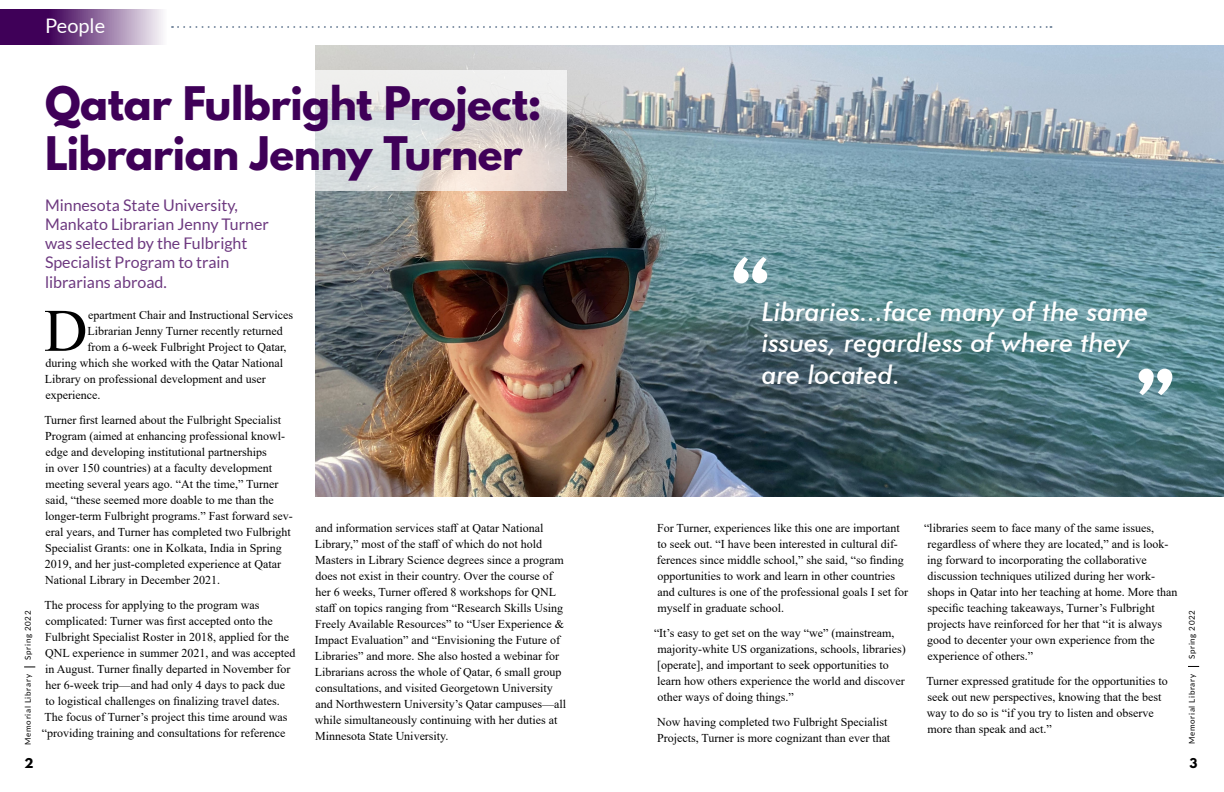
<style>
.page{position:relative;width:1224px;height:792px;background:#fff}
.page>*{position:absolute;margin:0;border:0;box-sizing:border-box;transform-origin:0 0}
.t1{font:700 73px "League Spartan";color:#fff}
.t2{font:60.3px "Times New Roman";color:#000}
.t3{font:700 41px/49.2px "League Spartan";letter-spacing:-.01em;color:#3f0058}
.t4{font:italic 500 26px/31.2px "Futura BT";color:#fff}
.t5{font:20px "Lato";color:#fff}
.t6{font:16px/19.2px "Lato";color:#6d3980}
.t7{font:12px/16px "Times New Roman";color:#000}
.t8{font:700 12px "League Spartan";color:#000}
.t9{font:8px "Lato";letter-spacing:.08em;color:#000}
</style>
<div class="page">
<img style="left:315px;top:45px;width:909px;height:452px">
<svg style="left:315px;top:70px;width:252px;height:121px;background:#e1e0dd"></svg>
<svg style="left:0;top:9px;width:163px;height:36px;background:#7f558f"></svg>
<svg style="left:172px;top:26px;width:879px;height:2px"></svg>
<h3 class="t5" style="left:45px;top:15px;width:62px">People</h3>
<p class="t9" style="left:24px;top:660px;width:50px;rotate:-90deg">Spring 2022</p>
<p class="t9" style="left:24px;top:745px;width:72px;rotate:-90deg">Memorial Library</p>
<p class="t8" style="left:24px;top:754px;width:11px">2</p>
<h3 class="t3" style="left:45px;top:79px;width:498px">Qatar Fulbright Project:<br>Librarian Jenny Turner</h3>
<h3 class="t6" style="left:45px;top:195px;width:225px">Minnesota State University,<br>Mankato Librarian Jenny Turner was selected by the Fulbright<br>Specialist Program to train librarians abroad.</h3>
<h2 class="t2" style="left:44px;top:288px;width:45px">D</h2>
<p class="t7" style="left:88px;top:306px;width:207px">epartment Chair and Instructional Services</p>
<p class="t7" style="left:88px;top:322px;width:197px">Librarian Jenny Turner recently returned</p>
<p class="t7" style="left:87px;top:338px;width:201px">from a 6-week Fulbright Project to Qatar,</p>
<p class="t7" style="left:46px;top:354px;width:239px">during which she worked with the Qatar National</p>
<p class="t7" style="left:45px;top:370px;width:222px">Library on professional development and user</p>
<p class="t7" style="left:45px;top:386px;width:56px">experience.</p>
<p class="t7" style="left:44px;top:411px;width:250px">Turner first learned about the Fulbright Specialist Program (aimed at enhancing professional knowl&shy;edge and developing institutional partnerships<br>in over 150 countries) at a faculty development meeting several years ago. “At the time,” Turner said, “these seemed more doable to me than the longer-term Fulbright programs.” Fast forward sev&shy;eral years, and Turner has completed two Fulbright Specialist Grants: one in Kolkata, India in Spring 2019, and her just-completed experience at Qatar National Library in December 2021.</p>
<p class="t7" style="left:42px;top:596px;width:255px">The process for applying to the program was complicated: Turner was first accepted onto the Fulbright Specialist Roster in 2018, applied for the QNL experience in summer 2021, and was accepted in August. Turner finally departed in November for her 6-week trip—and had only 4 days to pack due<br>to logistical challenges on finalizing travel dates.<br>The focus of Turner’s project this time around was “providing training and consultations for reference</p>
<p class="t7" style="left:315px;top:520px;width:253px">and information services staff at Qatar National Library,” most of the staff of which do not hold Masters in Library Science degrees since a program does not exist in their country. Over the course of her 6 weeks, Turner offered 8 workshops for QNL staff on topics ranging from “Research Skills Using Freely Available Resources” to “User Experience &amp; Impact Evaluation” and “Envisioning the Future of Libraries” and more. She also hosted a webinar for Librarians across the whole of Qatar, 6 small group consultations, and visited Georgetown University and Northwestern University’s Qatar campuses—all while simultaneously continuing with her duties at Minnesota State University.</p>
<h1 class="t1" style="left:732px;top:232px;width:41px">“</h1>
<h3 class="t4" style="left:762px;top:296px;width:388px">Libraries...face many of the same issues, regardless of where they are located.</h3>
<h1 class="t1" style="left:1174px;top:421px;width:41px;rotate:-180deg">“</h1>
<p class="t7" style="left:657px;top:520px;width:253px">For Turner, experiences like this one are important to seek out. “I have been interested in cultural dif&shy;ferences since middle school,” she said, “so finding opportunities to work and learn in other countries and cultures is one of the professional goals I set for myself in graduate school.</p>
<p class="t7" style="left:654px;top:625px;width:253px">“It’s easy to get set on the way “we” (mainstream, majority-white US organizations, schools, libraries) [operate], and important to seek opportunities to learn how others experience the world and discover other ways of doing things.”</p>
<p class="t7" style="left:657px;top:714px;width:235px">Now having completed two Fulbright Specialist<br>Projects, Turner is more cognizant than ever that</p>
<p class="t7" style="left:924px;top:520px;width:255px">“libraries seem to face many of the same issues, regardless of where they are located,” and is look&shy;ing forward to incorporating the collaborative discussion techniques utilized during her work&shy;shops in Qatar into her teaching at home. More than specific teaching takeaways, Turner’s Fulbright projects have reinforced for her that “it is always good to decenter your own experience from the experience of others.”</p>
<p class="t7" style="left:926px;top:673px;width:243px">Turner expressed gratitude for the opportunities to seek out new perspectives, knowing that the best way to do so is “if you try to listen and observe more than speak and act.”</p>
<p class="t9" style="left:1187px;top:659px;width:50px;rotate:-90deg">Spring 2022</p>
<p class="t9" style="left:1187px;top:744px;width:72px;rotate:-90deg">Memorial Library</p>
<p class="t8" style="left:1189px;top:754px;width:9px">3</p>
</div>
